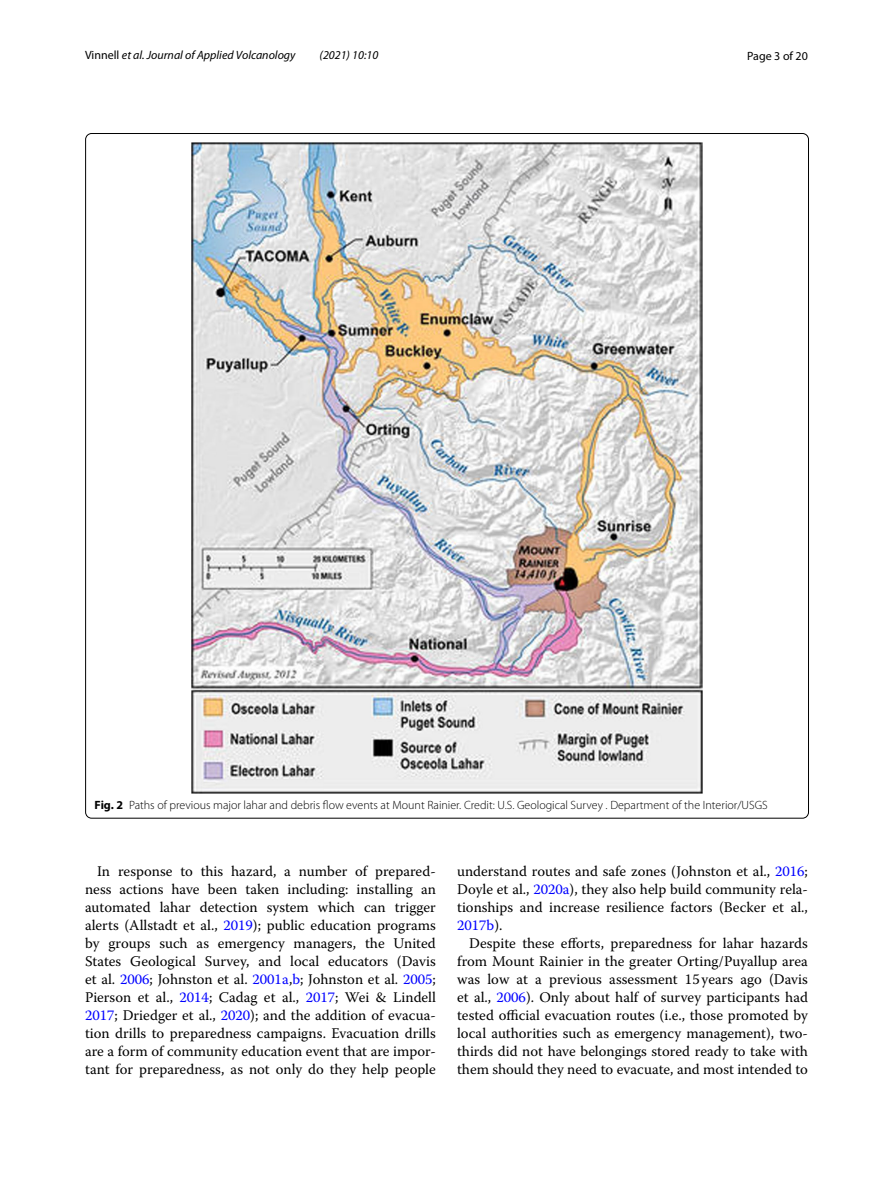
<style>
.page{position:relative;width:893px;height:1187px;background:#fff}
.page>*{position:absolute;margin:0;border:0;box-sizing:border-box;transform-origin:0 0}
.t1{font:14.7px/18px "Warnock Pro";color:#000;text-align:justify}
.t2{font:300 12px "Myriad Pro";color:#000}
.t3{font:italic 12px "Myriad Pro";color:#000}
.t4{font:12px "Myriad Pro";color:#000}
.s1{font-style:normal}
.s2{font-weight:700}
.s3{color:#00f}
</style>
<div class="page">
<img style="left:192px;top:142px;width:510px;height:651px">
<p class="t3" style="left:85px;top:48px;width:212px"><span class="s1">Vinnell</span> et al. Journal of Applied Volcanology</p>
<p class="t3" style="left:320px;top:48px;width:60px">(2021) 10:10</p>
<p class="t4" style="left:747px;top:48px;width:62px">Page 3 of 20</p>
<p class="t2" style="left:95px;top:798px;width:675px"><span class="s2">Fig. 2</span> Paths of previous major lahar and debris flow events at Mount Rainier. Credit: U.S. Geological Survey . Department of the Interior/USGS</p>
<p class="t1" style="left:85px;top:861px;width:352px;text-indent:12px">In response to this hazard, a number of prepared&shy;ness actions have been taken including: installing an automated lahar detection system which can trigger alerts (Allstadt et al., <span class="s3">2019</span>); public education programs by groups such as emergency managers, the United States Geological Survey, and local educators (Davis et al. <span class="s3">2006</span>; Johnston et al. <span class="s3">2001a</span>,<span class="s3">b</span>; Johnston et al. <span class="s3">2005</span>; Pierson et al., <span class="s3">2014</span>; Cadag et al., <span class="s3">2017</span>; Wei &amp; Lindell <span class="s3">2017</span>; Driedger et al., <span class="s3">2020</span>); and the addition of evacua&shy;tion drills to preparedness campaigns. Evacuation drills are a form of community education event that are impor&shy;tant for preparedness, as not only do they help people</p>
<p class="t1" style="left:457px;top:861px;width:352px">understand routes and safe zones (Johnston et al., <span class="s3">2016</span>; Doyle et al., <span class="s3">2020a</span>), they also help build community rela&shy;tionships and increase resilience factors (Becker et al., <span class="s3">2017b</span>).</p>
<p class="t1" style="left:457px;top:933px;width:352px;text-indent:12px">Despite these efforts, preparedness for lahar hazards from Mount Rainier in the greater Orting/Puyallup area was low at a previous assessment 15 years ago (Davis et al., <span class="s3">2006</span>). Only about half of survey participants had tested official evacuation routes (i.e., those promoted by local authorities such as emergency management), two&shy;thirds did not have belongings stored ready to take with them should they need to evacuate, and most intended to</p>
</div>
